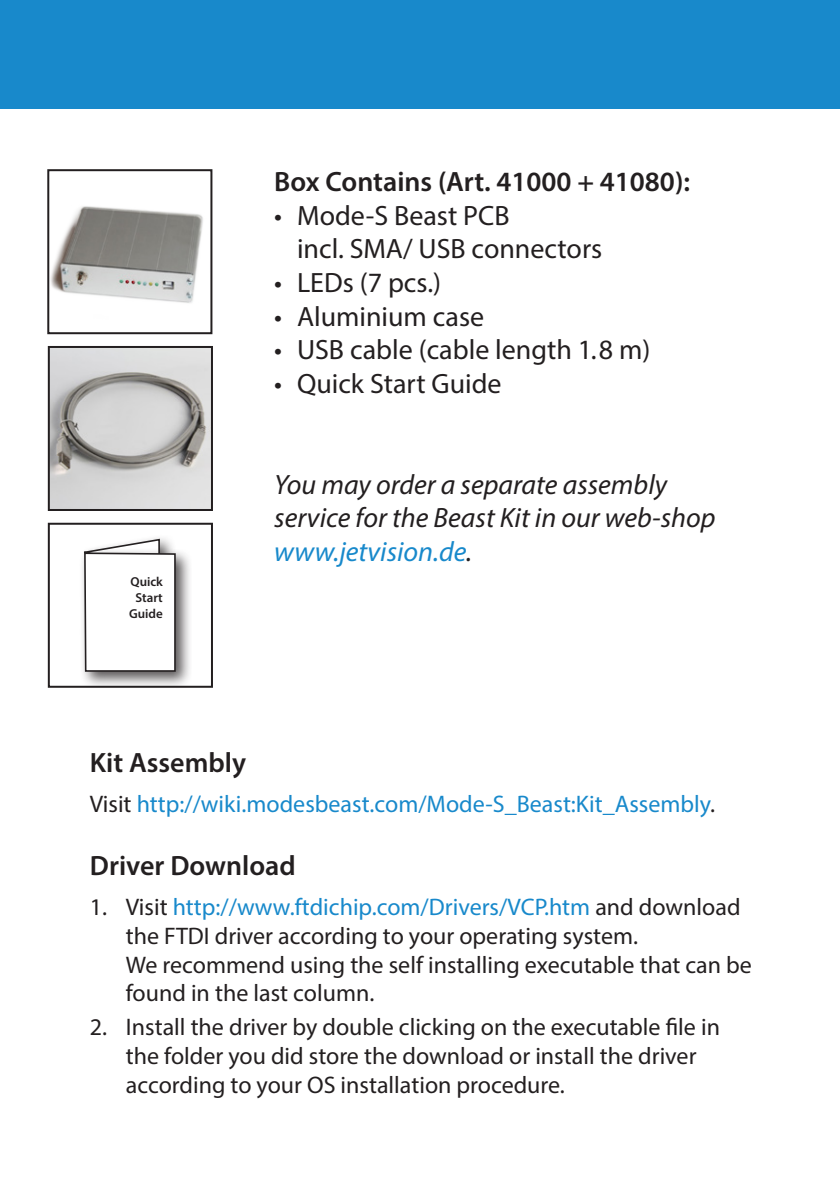
<style>
.page{position:relative;width:840px;height:1191px;background:#fff}
.page>*{position:absolute;margin:0;border:0;box-sizing:border-box;transform-origin:0 0}
.t1{font:28px/33.6px "Myriad Pro";color:#231f20}
.t2{font:italic 28px/33.6px "Myriad Pro";color:#231f20}
.t3{font:600 28px "Myriad Pro";color:#231f20}
.t4{font:24px/28.8px "Myriad Pro";color:#231f20}
.t5{font:24px "Myriad Pro";color:#1889cb}
.t6{font:600 13px/15.6px "Myriad Pro";color:#231f20;text-align:center}
.s1{color:#1889cb}
.s2{color:#231f20}
</style>
<div class="page">
<img style="left:50px;top:206px;width:153px;height:97px">
<div style="left:47px;top:169px;width:165px;height:165px;border:2px solid #231f20"></div>
<div style="left:48px;top:523px;width:165px;height:165px;border:2px solid #231f20"></div>
<img style="left:51px;top:349px;width:159px;height:159px">
<div style="left:48px;top:346px;width:165px;height:165px;border:2px solid #231f20"></div>
<div style="left:0;top:0;width:839px;height:109px;background:#1889cb"></div>
<div style="left:78px;top:547px;width:114px;height:141px;background:#231f20;opacity:.75"></div>
<svg style="left:82px;top:538px;width:94px;height:134px"></svg>
<p class="t3" style="left:274px;top:164px;width:417px">Box Contains (Art. 41000 + 41080):</p>
<p class="t1" style="left:297px;top:198px;width:306px;text-indent:-23px">• Mode-S Beast PCB<br>incl. SMA/ USB connectors</p>
<p class="t1" style="left:274px;top:265px;width:168px">• LEDs (7 pcs.)</p>
<p class="t1" style="left:274px;top:299px;width:211px">• Aluminium case</p>
<p class="t1" style="left:274px;top:332px;width:377px">• USB cable (cable length 1.8 m)</p>
<p class="t1" style="left:274px;top:366px;width:229px">• Quick Start Guide</p>
<p class="t6" style="left:129px;top:574px;width:35px">Quick<br>Start<br>Guide</p>
<p class="t2" style="left:274px;top:467px;width:442px">You may order a separate assembly service for the Beast Kit in our web-shop <span class="s1">www.jetvision.de</span>.</p>
<p class="t3" style="left:90px;top:745px;width:158px">Kit Assembly</p>
<p class="t5" style="left:90px;top:789px;width:626px"><span class="s2">Visit</span> http://wiki.modesbeast.com/Mode-S_Beast:Kit_Assembly<span class="s2">.</span></p>
<p class="t3" style="left:90px;top:847px;width:207px">Driver Download</p>
<p class="t4" style="left:126px;top:892px;width:627px;text-indent:-36px">1. Visit <span class="s1">http://www.ftdichip.com/Drivers/VCP.htm</span> and download the FTDI driver according to your operating system.<br>We recommend using the self installing executable that can be found in the last column.</p>
<p class="t4" style="left:126px;top:1012px;width:595px;text-indent:-36px">2. Install the driver by double clicking on the executable file in the folder you did store the download or install the driver according to your OS installation procedure.</p>
</div>
